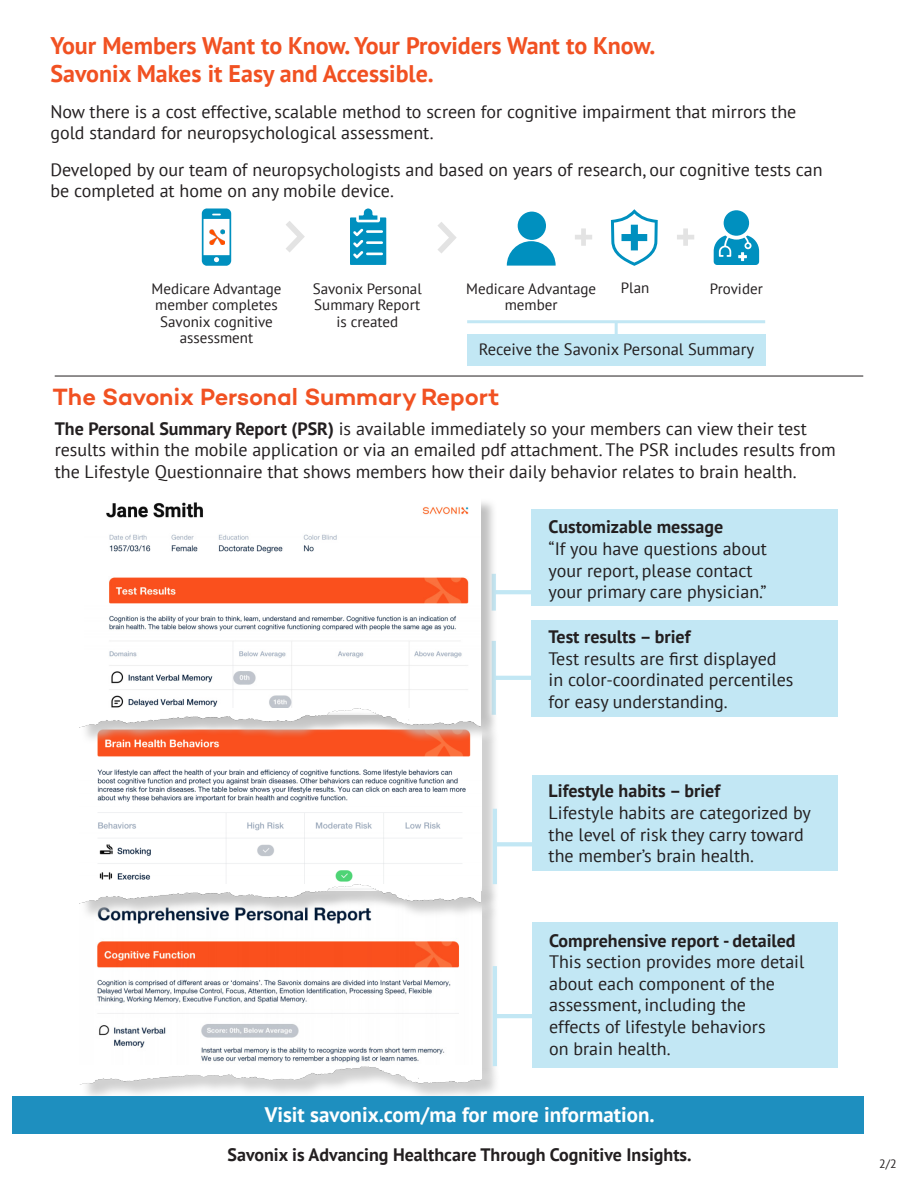
<style>
.page{position:relative;width:918px;height:1188px;background:#fff}
.page>*{position:absolute;margin:0;border:0;box-sizing:border-box;transform-origin:0 0}
.t1{font:700 24px/28.8px "PT Sans";color:#f15122}
.t2{font:600 24px "Campton";letter-spacing:-.005em;color:#f15122}
.t3{font:700 21px "PT Sans";color:#fff}
.t4{font:18px/21.6px "PT Sans";color:#231f20}
.t5{font:700 18px "PT Sans";color:#231f20}
.t6{font:16.5px "PT Sans";color:#231f20}
.t7{font:15px/16.5px "PT Sans";color:#231f20;text-align:center}
.t8{font:12px "PT Sans";color:#231f20}
.s1{font-weight:700}
</style>
<div class="page">
<div style="left:81px;top:901px;width:418px;height:183px;background:#c1c1c1;opacity:.75"></div>
<img style="left:80px;top:920px;width:402px;height:165px">
<div style="left:82px;top:1068px;width:418px;height:35px;background:#c1c1c1;opacity:.75"></div>
<div style="left:81px;top:728px;width:418px;height:180px;background:#c1c1c1;opacity:.75"></div>
<img style="left:81px;top:744px;width:401px;height:142px">
<div style="left:81px;top:886px;width:417px;height:34px;background:#c1c1c1;opacity:.75"></div>
<img style="left:79px;top:884px;width:402px;height:26px">
<svg style="left:714px;top:236px;width:45px;height:29px"></svg>
<div style="left:724px;top:210px;width:25px;height:26px;background:#0090bf;border-radius:50%"></div>
<svg style="left:286px;top:221px;width:19px;height:31px"></svg>
<svg style="left:202px;top:208px;width:29px;height:58px"></svg>
<img style="left:208px;top:230px;width:17px;height:15px">
<div style="left:518px;top:212px;width:28px;height:28px;background:#0090bf;border-radius:50%"></div>
<svg style="left:507px;top:241px;width:49px;height:25px"></svg>
<svg style="left:611px;top:209px;width:47px;height:57px"></svg>
<svg style="left:350px;top:208px;width:36px;height:57px"></svg>
<svg style="left:438px;top:222px;width:19px;height:31px"></svg>
<hr style="left:467px;top:320px;width:298px;height:3px;background:#c2e7f4">
<hr style="left:615px;top:322px;width:3px;height:17px;background:#c2e7f4">
<div style="left:467px;top:334px;width:298px;height:32px;background:#c2e7f4"></div>
<svg style="left:575px;top:228px;width:17px;height:18px"></svg>
<svg style="left:677px;top:228px;width:17px;height:18px"></svg>
<div style="left:532px;top:922px;width:306px;height:146px;background:#c2e7f4"></div>
<div style="left:532px;top:775px;width:306px;height:95px;background:#c2e7f4"></div>
<div style="left:531px;top:620px;width:307px;height:96px;background:#c2e7f4"></div>
<div style="left:531px;top:510px;width:307px;height:96px;background:#c2e7f4"></div>
<hr style="left:493px;top:809px;width:4px;height:75px;background:#c2e7f4">
<hr style="left:493px;top:966px;width:4px;height:100px;background:#c2e7f4">
<hr style="left:497px;top:1014px;width:37px;height:4px;background:#c2e7f4">
<hr style="left:496px;top:842px;width:37px;height:4px;background:#c2e7f4">
<hr style="left:494px;top:676px;width:37px;height:4px;background:#c2e7f4">
<hr style="left:494px;top:590px;width:37px;height:4px;background:#c2e7f4">
<svg style="left:481px;top:502px;width:16px;height:208px"></svg>
<img style="left:106px;top:502px;width:363px;height:206px">
<div style="left:81px;top:710px;width:417px;height:34px;background:#c1c1c1;opacity:.75"></div>
<img style="left:79px;top:708px;width:402px;height:26px">
<hr style="left:55px;top:376px;width:808px;height:1px;background:#231f20">
<div style="left:13px;top:1096px;width:851px;height:38px;background:#1e8fbf"></div>
<h1 class="t1" style="left:50px;top:30px;width:606px">Your Members Want to Know. Your Providers Want to Know.<br>Savonix Makes it Easy and Accessible.</h1>
<p class="t4" style="left:50px;top:100px;width:747px">Now there is a cost effective, scalable method to screen for cognitive impairment that mirrors the gold standard for neuropsychological assessment.</p>
<p class="t4" style="left:50px;top:158px;width:774px">Developed by our team of neuropsychologists and based on years of research, our cognitive tests can be completed at home on any mobile device.</p>
<p class="t7" style="left:152px;top:280px;width:131px">Medicare Advantage member completes<br>Savonix cognitive assessment</p>
<p class="t7" style="left:313px;top:280px;width:110px">Savonix Personal<br>Summary Report is created</p>
<p class="t7" style="left:466px;top:280px;width:131px">Medicare Advantage member</p>
<p class="t7" style="left:621px;top:280px;width:30px">Plan</p>
<p class="t7" style="left:710px;top:280px;width:54px">Provider</p>
<p class="t6" style="left:479px;top:338px;width:277px">Receive the Savonix Personal Summary</p>
<h1 class="t2" style="left:53px;top:381px;width:448px">The Savonix Personal Summary Report</h1>
<p class="t4" style="left:55px;top:417px;width:782px"><span class="s1">The Personal Summary Report (PSR)</span> is available immediately so your members can view their test results within the mobile application or via an emailed pdf attachment. The PSR includes results from the Lifestyle Questionnaire that shows members how their daily behavior relates to brain health.</p>
<p class="t5" style="left:549px;top:515px;width:176px">Customizable message</p>
<p class="t4" style="left:549px;top:538px;width:220px">“If you have questions about your report, please contact your primary care physician.”</p>
<p class="t5" style="left:549px;top:625px;width:143px">Test results – brief</p>
<p class="t4" style="left:549px;top:647px;width:246px">Test results are first displayed in color-coordinated percentiles for easy understanding.</p>
<p class="t5" style="left:549px;top:779px;width:173px">Lifestyle habits – brief</p>
<p class="t4" style="left:549px;top:801px;width:264px">Lifestyle habits are categorized by the level of risk they carry toward the member’s brain health.</p>
<p class="t5" style="left:549px;top:928px;width:248px">Comprehensive report - detailed</p>
<p class="t4" style="left:549px;top:951px;width:257px">This section provides more detail about each component of the assessment, including the<br>effects of lifestyle behaviors<br>on brain health.</p>
<p class="t3" style="left:265px;top:1101px;width:391px">Visit savonix.com/ma for more information.</p>
<p class="t5" style="left:228px;top:1142px;width:466px">Savonix is Advancing Healthcare Through Cognitive Insights.</p>
<p class="t8" style="left:879px;top:1156px;width:19px">2/2</p>
</div>
